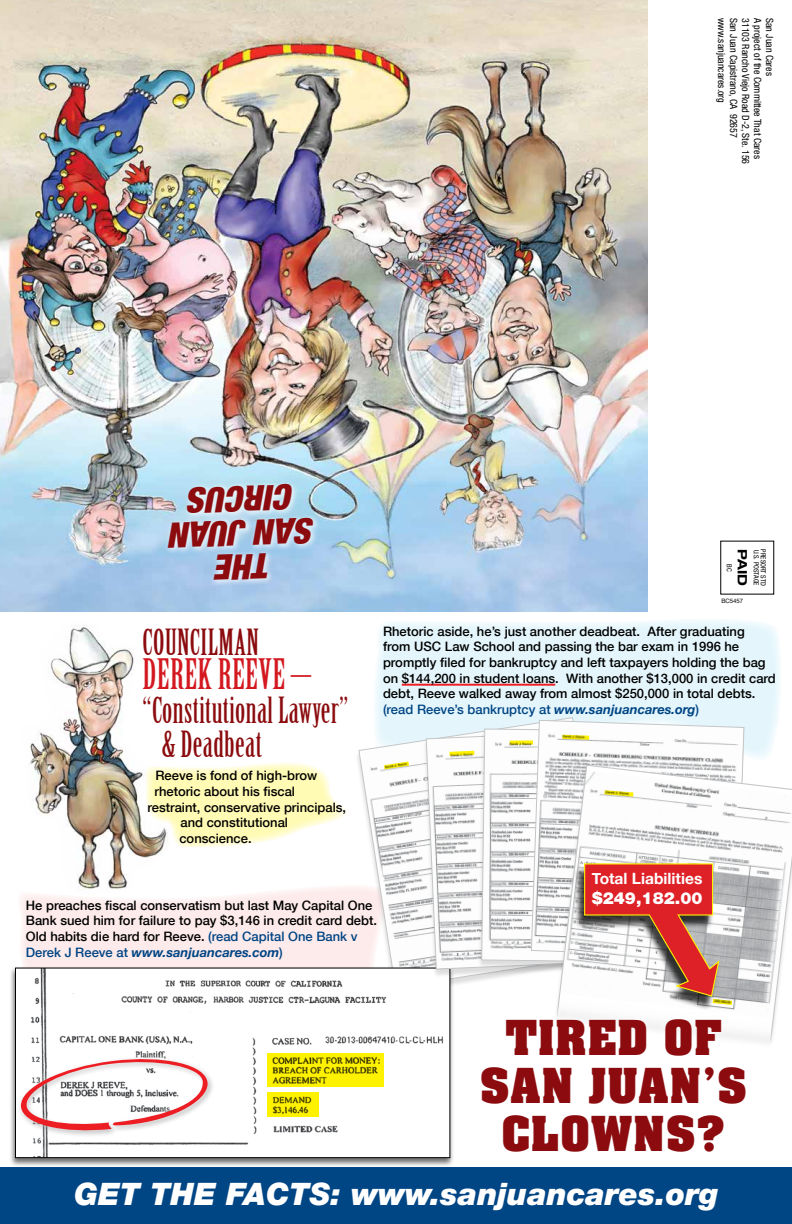
<style>
.page{position:relative;width:792px;height:1224px;background:#fff}
.page>*{position:absolute;margin:0;border:0;box-sizing:border-box;transform-origin:0 0}
.t1{font:700 41px/48px "Aachen";letter-spacing:.025em;color:#8b0b0e;text-align:center}
.t2{font:41px "Birch Std";letter-spacing:.01em;color:#d31820}
.t3{font:35.3px/34px "Birch Std";letter-spacing:.01em;color:#8b0b0e}
.t4{font:italic 900 condensed 35px/34px "Helvetica Neue";color:#8b0b0e;text-align:center}
.t5{font:italic 900 31px "Helvetica Neue";color:#fff}
.t6{font:900 16.6px "Helvetica Neue";color:#fff}
.t7{font:700 15.5px "Helvetica Neue";color:#fff}
.t8{font:500 13px/15.6px "Helvetica Neue";color:#000}
.t9{font:700 expanded 13px "Helvetica Neue";color:#000}
.t10{font:condensed 10px "Helvetica Neue";color:#000}
.t11{font:condensed 7px "Helvetica Neue";color:#000}
.t12{font:6px "Helvetica Neue";color:#000}
.s1{color:#004584}
.s2{font-weight:700;font-style:italic;color:#004584}
</style>
<div class="page">
<svg style="left:375px;top:620px;width:405px;height:138px;background:#e5f6fb"></svg>
<svg style="left:21px;top:887px;width:334px;height:79px;background:#fdebeb"></svg>
<div style="left:355px;top:718px;width:258px;height:278px;background:#000;opacity:.13"></div>
<svg style="left:358px;top:717px;width:252px;height:271px"></svg>
<img style="left:21px;top:625px;width:152px;height:271px">
<svg style="left:144px;top:761px;width:203px;height:87px"></svg>
<img style="left:0;top:0;width:647px;height:612px">
<svg style="left:159px;top:477px;width:163px;height:111px;background:#c0dbef"></svg>
<div style="left:0;top:1168px;width:792px;height:56px;background:#004584"></div>
<hr style="left:402px;top:684px;width:153px;height:2px;background:#ed2026">
<div style="left:8px;top:966px;width:446px;height:201px;background:#000;opacity:.58"></div>
<img style="left:17px;top:970px;width:431px;height:186px">
<div style="left:15px;top:968px;width:435px;height:190px;border:1px solid #000"></div>
<div style="left:422px;top:730px;width:229px;height:248px;background:#000;opacity:.13"></div>
<svg style="left:425px;top:729px;width:52px;height:241px"></svg>
<svg style="left:13px;top:1042px;width:203px;height:105px"></svg>
<div style="left:477px;top:729px;width:222px;height:242px;background:#000;opacity:.13"></div>
<svg style="left:481px;top:728px;width:72px;height:236px"></svg>
<svg style="left:530px;top:719px;width:215px;height:240px"></svg>
<svg style="left:555px;top:764px;width:237px;height:279px"></svg>
<div style="left:475px;top:1012px;width:277px;height:146px;background:#fff"></div>
<svg style="left:604px;top:790px;width:29px;height:7px"></svg>
<svg style="left:562px;top:735px;width:27px;height:5px"></svg>
<svg style="left:510px;top:740px;width:23px;height:5px"></svg>
<svg style="left:450px;top:751px;width:24px;height:5px"></svg>
<svg style="left:384px;top:762px;width:25px;height:7px"></svg>
<div style="left:574px;top:867px;width:145px;height:143px;background:#000;opacity:.75"></div>
<svg style="left:268px;top:1054px;width:116px;height:33px;background:#d6cb00"></svg>
<svg style="left:268px;top:1093px;width:51px;height:24px"></svg>
<svg style="left:584px;top:863px;width:148px;height:142px"></svg>
<p class="t10" style="left:727px;top:18px;width:86px;rotate:90deg">www.sanjuancares.org</p>
<p class="t10" style="left:739px;top:18px;width:121px;rotate:90deg">San Juan Capistrano, CA 92657</p>
<p class="t10" style="left:751px;top:18px;width:148px;rotate:90deg">31103 Rancho Viejo Road D-2, Ste. 156</p>
<p class="t10" style="left:763px;top:18px;width:142px;rotate:90deg">A project of the Committee That Cares</p>
<p class="t10" style="left:775px;top:18px;width:59px;rotate:90deg">San Juan Cares</p>
<h3 class="t4" style="left:317px;top:582px;width:146px;rotate:178deg">THE<br>SAN JUAN<br>CIRCUS</h3>
<h2 class="t3" style="left:143px;top:626px;width:118px">COUNCILMAN</h2>
<h1 class="t2" style="left:143px;top:651px;width:170px">DEREK REEVE –</h1>
<h2 class="t3" style="left:162px;top:694px;width:188px;text-indent:-19px">“Constitutional Lawyer” &amp; Deadbeat</h2>
<p class="t8" style="left:155px;top:767px;width:163px">Reeve is fond of high-brow</p>
<p class="t8" style="left:154px;top:783px;width:142px">rhetoric about his fiscal</p>
<p class="t8" style="left:147px;top:799px;width:200px">restraint, conservative principals,</p>
<p class="t8" style="left:180px;top:814px;width:109px">and constitutional</p>
<p class="t8" style="left:179px;top:830px;width:74px">conscience.</p>
<p class="t9" style="left:751px;top:549px;width:39px;rotate:90deg">PAID</p>
<p class="t11" style="left:761px;top:550px;width:38px;rotate:90deg">U.S. POSTAGE</p>
<p class="t11" style="left:768px;top:549px;width:38px;rotate:90deg">PRESORT STD</p>
<p class="t11" style="left:734px;top:564px;width:9px;rotate:90deg">BC</p>
<p class="t12" style="left:721px;top:596px;width:23px">BC5457</p>
<p class="t8" style="left:383px;top:623px;width:394px">Rhetoric aside, he’s just another deadbeat. After graduating<br>from USC Law School and passing the bar exam in 1996 he promptly filed for bankruptcy and left taxpayers holding the bag on $144,200 in student loans. With another $13,000 in credit card debt, Reeve walked away from almost $250,000 in total debts. <span class="s1">(read Reeve’s bankruptcy at</span> <span class="s2">www.sanjuancares.org</span><span class="s1">)</span></p>
<p class="t8" style="left:26px;top:897px;width:353px">He preaches fiscal conservatism but last May Capital One Bank sued him for failure to pay $3,146 in credit card debt.<br>Old habits die hard for Reeve. <span class="s1">(read Capital One Bank v Derek J Reeve at</span> <span class="s2">www.sanjuancares.com</span><span class="s1">)</span></p>
<p class="t7" style="left:592px;top:865px;width:112px">Total Liabilities</p>
<p class="t6" style="left:592px;top:888px;width:112px">$249,182.00</p>
<h1 class="t1" style="left:480px;top:1013px;width:268px">TIRED OF<br>SAN JUAN’S<br>CLOWNS?</h1>
<h3 class="t5" style="left:74px;top:1175px;width:646px">GET THE FACTS: www.sanjuancares.org</h3>
</div>
